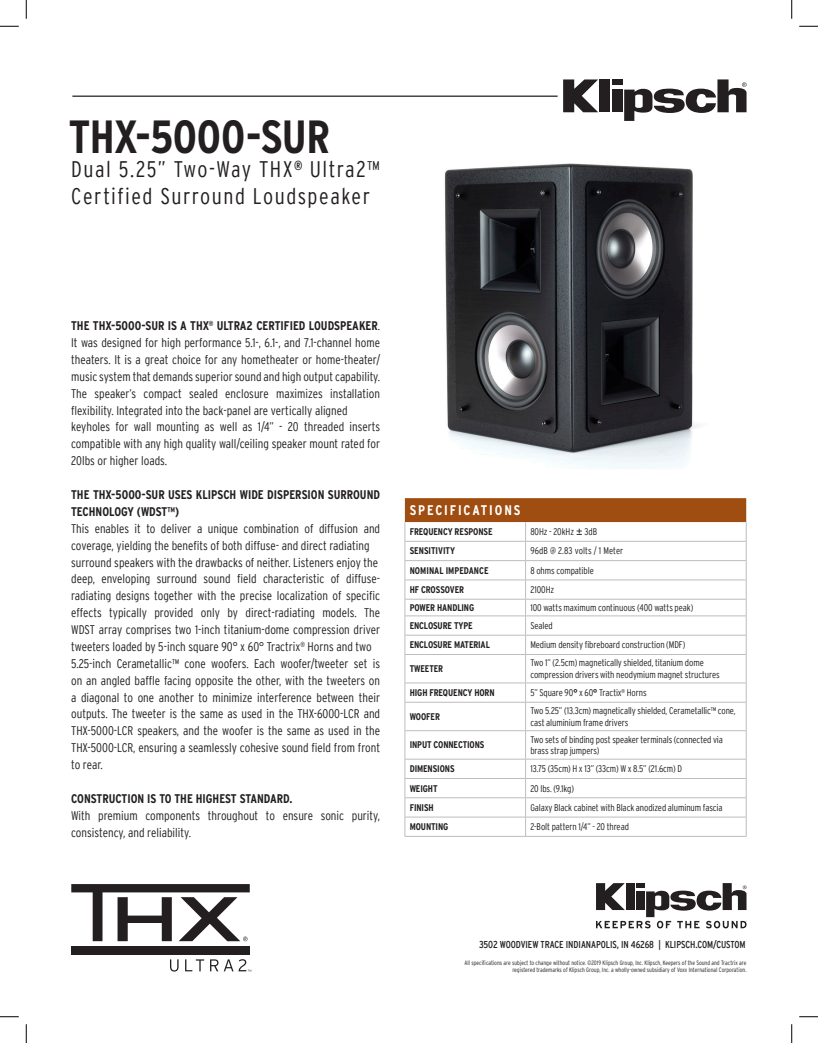
<style>
.page{position:relative;width:818px;height:1043px;background:#fff}
.page>*{position:absolute;margin:0;border:0;box-sizing:border-box;transform-origin:0 0}
.Serie_-_Black_Left{font:700 condensed 46.25px "Interstate";letter-spacing:-.01em;color:#231f20}
.Serie_-_Black_Left-2{font:300 condensed 22.5px "Interstate";letter-spacing:.065em;color:#231f20}
.Spec___Bold{font:700 condensed 13.88px "Interstate";letter-spacing:.135em;color:#fff}
.t1{font:300 condensed 12.5px/16.9px "Interstate";color:#231f20;text-align:justify}
.t2{font:700 condensed 12.5px/16.9px "Interstate";color:#231f20}
.t3{font:condensed 10px "Interstate";letter-spacing:-.005em;color:#231f20}
.Spec___Bold-2{font:300 condensed 9.62px/11.8px "Interstate";letter-spacing:-.01em;color:#231f20}
.Spec___Bold-3{font:700 condensed 9.62px "Interstate";letter-spacing:-.01em;color:#231f20}
.Spec___Bold-4{font:300 condensed 9.62px "Interstate";letter-spacing:.01em;color:#231f20}
.t4{font:300 condensed 6.25px/7.5px "Interstate";color:#231f20;text-align:right}
.s1{font-weight:700}
</style>
<div class="page">
<img style="left:413px;top:79px;width:334px;height:390px">
<hr style="left:72px;top:96px;width:485px;height:1px;background:#231f20">
<svg style="left:404px;top:498px;width:343px;height:338px"></svg>
<hr style="left:525px;top:541px;width:221px;height:1px;background:#bcbdc0">
<hr style="left:404px;top:560px;width:121px;height:1px;background:#bcbdc0">
<hr style="left:525px;top:560px;width:221px;height:1px;background:#bcbdc0">
<hr style="left:404px;top:579px;width:121px;height:1px;background:#bcbdc0">
<hr style="left:525px;top:579px;width:221px;height:1px;background:#bcbdc0">
<hr style="left:404px;top:599px;width:121px;height:1px;background:#bcbdc0">
<hr style="left:525px;top:599px;width:221px;height:1px;background:#bcbdc0">
<hr style="left:404px;top:615px;width:121px;height:1px;background:#bcbdc0">
<hr style="left:525px;top:615px;width:221px;height:1px;background:#bcbdc0">
<hr style="left:404px;top:635px;width:121px;height:1px;background:#bcbdc0">
<hr style="left:525px;top:635px;width:221px;height:1px;background:#bcbdc0">
<hr style="left:404px;top:654px;width:121px;height:1px;background:#bcbdc0">
<hr style="left:525px;top:654px;width:221px;height:1px;background:#bcbdc0">
<hr style="left:404px;top:682px;width:121px;height:1px;background:#bcbdc0">
<hr style="left:525px;top:682px;width:221px;height:1px;background:#bcbdc0">
<hr style="left:404px;top:702px;width:121px;height:1px;background:#bcbdc0">
<hr style="left:525px;top:702px;width:221px;height:1px;background:#bcbdc0">
<hr style="left:404px;top:730px;width:121px;height:1px;background:#bcbdc0">
<hr style="left:525px;top:730px;width:221px;height:1px;background:#bcbdc0">
<hr style="left:404px;top:759px;width:121px;height:1px;background:#bcbdc0">
<hr style="left:525px;top:759px;width:221px;height:1px;background:#bcbdc0">
<hr style="left:404px;top:778px;width:121px;height:1px;background:#bcbdc0">
<hr style="left:525px;top:778px;width:221px;height:1px;background:#bcbdc0">
<hr style="left:404px;top:797px;width:121px;height:1px;background:#bcbdc0">
<hr style="left:525px;top:797px;width:221px;height:1px;background:#bcbdc0">
<hr style="left:404px;top:816px;width:121px;height:1px;background:#bcbdc0">
<hr style="left:525px;top:816px;width:221px;height:1px;background:#bcbdc0">
<hr style="left:404px;top:836px;width:121px;height:1px;background:#bcbdc0">
<hr style="left:525px;top:836px;width:221px;height:1px;background:#bcbdc0">
<svg style="left:596px;top:883px;width:150px;height:45px"></svg>
<svg style="left:563px;top:79px;width:35px;height:33px"></svg>
<div style="left:599px;top:79px;width:10px;height:33px;background:#231f20"></div>
<div style="left:612px;top:79px;width:10px;height:6px;background:#231f20"></div>
<div style="left:612px;top:90px;width:10px;height:22px;background:#231f20"></div>
<svg style="left:624px;top:79px;width:122px;height:42px"></svg>
<div style="left:71px;top:946px;width:179px;height:9px;background:#231f20"></div>
<svg style="left:71px;top:884px;width:179px;height:57px"></svg>
<svg style="left:170px;top:959px;width:8px;height:12px"></svg>
<svg style="left:185px;top:959px;width:19px;height:12px"></svg>
<svg style="left:210px;top:959px;width:8px;height:12px"></svg>
<svg style="left:224px;top:959px;width:27px;height:12px"></svg>
<svg style="left:0;top:25px;width:19px;height:2px"></svg>
<svg style="left:799px;top:25px;width:19px;height:2px"></svg>
<svg style="left:0;top:1016px;width:19px;height:1px"></svg>
<svg style="left:799px;top:1016px;width:19px;height:1px"></svg>
<svg style="left:25px;top:0;width:2px;height:19px"></svg>
<svg style="left:25px;top:1024px;width:2px;height:18px"></svg>
<svg style="left:791px;top:0;width:1px;height:19px"></svg>
<svg style="left:791px;top:1024px;width:1px;height:18px"></svg>
<p class="Serie_-_Black_Left" style="left:69px;top:111px;width:263px">THX-5000-SUR</p>
<p class="Serie_-_Black_Left-2" style="left:71px;top:157px;width:310px">Dual 5.25” Two-Way THX<sup>®</sup> Ultra2™</p>
<p class="Serie_-_Black_Left-2" style="left:71px;top:184px;width:300px">Certified Surround Loudspeaker</p>
<p class="t1" style="left:71px;top:317px;width:310px"><span class="s1">THE THX-5000-SUR IS A THX</span><sup>®</sup> <span class="s1">ULTRA2 CERTIFIED LOUDSPEAKER</span>.<br>It was designed for high performance 5.1-, 6.1-, and 7.1-channel home theaters. It is a great choice for any hometheater or home-theater/ music system that demands superior sound and high output capability.<br>The speaker’s compact sealed enclosure maximizes installation flexibility. Integrated into the back-panel are vertically aligned</p>
<p class="t1" style="left:71px;top:418px;width:310px">keyholes for wall mounting as well as 1/4” - 20 threaded inserts compatible with any high quality wall/ceiling speaker mount rated for 20lbs or higher loads.</p>
<p class="t2" style="left:71px;top:486px;width:310px">THE THX-5000-SUR USES KLIPSCH WIDE DISPERSION SURROUND<br>TECHNOLOGY (WDST™)</p>
<p class="t1" style="left:71px;top:520px;width:310px">This enables it to deliver a unique combination of diffusion and coverage, yielding the benefits of both diffuse- and direct radiating</p>
<p class="t1" style="left:71px;top:553px;width:308px">surround speakers with the drawbacks of neither. Listeners enjoy the</p>
<p class="t1" style="left:71px;top:570px;width:310px">deep, enveloping surround sound field characteristic of diffuse&shy;radiating designs together with the precise localization of specific effects typically provided only by direct-radiating models. The WDST array comprises two 1-inch titanium-dome compression driver tweeters loaded by 5-inch square 90° x 60° Tractrix<sup>®</sup> Horns and two</p>
<p class="t1" style="left:71px;top:655px;width:310px">5.25-inch Cerametallic™ cone woofers. Each woofer/tweeter set is on an angled baffle facing opposite the other, with the tweeters on a diagonal to one another to minimize interference between their outputs. The tweeter is the same as used in the THX-6000-LCR and THX-5000-LCR speakers, and the woofer is the same as used in the THX-5000-LCR, ensuring a seamlessly cohesive sound field from front to rear.</p>
<p class="t2" style="left:71px;top:790px;width:223px">CONSTRUCTION IS TO THE HIGHEST STANDARD.</p>
<p class="t1" style="left:71px;top:807px;width:310px">With premium components throughout to ensure sonic purity, consistency, and reliability.</p>
<p class="Spec___Bold" style="left:409px;top:503px;width:112px">SPECIFICATIONS</p>
<p class="Spec___Bold-3" style="left:409px;top:526px;width:84px">FREQUENCY RESPONSE</p>
<p class="Spec___Bold-2" style="left:530px;top:526px;width:68px">80Hz - 20kHz ± 3dB</p>
<p class="Spec___Bold-3" style="left:409px;top:545px;width:47px">SENSITIVITY</p>
<p class="Spec___Bold-4" style="left:530px;top:545px;width:94px">96dB @ 2.83 volts / 1 Meter</p>
<p class="Spec___Bold-3" style="left:409px;top:565px;width:80px">NOMINAL IMPEDANCE</p>
<p class="Spec___Bold-2" style="left:530px;top:564px;width:65px">8 ohms compatible</p>
<p class="Spec___Bold-3" style="left:409px;top:584px;width:56px">HF CROSSOVER</p>
<p class="Spec___Bold-2" style="left:530px;top:584px;width:25px">2100Hz</p>
<p class="Spec___Bold-3" style="left:409px;top:602px;width:66px">POWER HANDLING</p>
<p class="Spec___Bold-2" style="left:530px;top:602px;width:164px">100 watts maximum continuous (400 watts peak)</p>
<p class="Spec___Bold-3" style="left:409px;top:620px;width:65px">ENCLOSURE TYPE</p>
<p class="Spec___Bold-2" style="left:530px;top:619px;width:24px">Sealed</p>
<p class="Spec___Bold-3" style="left:409px;top:639px;width:82px">ENCLOSURE MATERIAL</p>
<p class="Spec___Bold-2" style="left:530px;top:639px;width:157px">Medium density fibreboard construction (MDF)</p>
<p class="Spec___Bold-3" style="left:409px;top:663px;width:35px">TWEETER</p>
<p class="Spec___Bold-2" style="left:530px;top:657px;width:191px">Two 1” (2.5cm) magnetically shielded, titanium dome compression drivers with neodymium magnet structures</p>
<p class="Spec___Bold-3" style="left:409px;top:687px;width:86px">HIGH FREQUENCY HORN</p>
<p class="Spec___Bold-2" style="left:530px;top:687px;width:118px">5” Square 90<span class="s1">°</span> x 60<span class="s1">°</span> Tractix<sup>®</sup> Horns</p>
<p class="Spec___Bold-3" style="left:409px;top:711px;width:32px">WOOFER</p>
<p class="Spec___Bold-2" style="left:530px;top:704px;width:207px">Two 5.25” (13.3cm) magnetically shielded, Cerametallic™ cone, cast aluminium frame drivers</p>
<p class="Spec___Bold-3" style="left:409px;top:739px;width:76px">INPUT CONNECTIONS</p>
<p class="Spec___Bold-2" style="left:530px;top:733px;width:194px">Two sets of binding post speaker terminals (connected via brass strap jumpers)</p>
<p class="Spec___Bold-3" style="left:409px;top:763px;width:46px">DIMENSIONS</p>
<p class="Spec___Bold-2" style="left:530px;top:763px;width:153px">13.75 (35cm) H x 13” (33cm) W x 8.5” (21.6cm) D</p>
<p class="Spec___Bold-3" style="left:409px;top:782px;width:29px">WEIGHT</p>
<p class="Spec___Bold-2" style="left:530px;top:782px;width:45px">20 lbs. (9.1kg)</p>
<p class="Spec___Bold-3" style="left:409px;top:802px;width:25px">FINISH</p>
<p class="Spec___Bold-2" style="left:530px;top:801px;width:194px">Galaxy Black cabinet with Black anodized aluminum fascia</p>
<p class="Spec___Bold-3" style="left:409px;top:821px;width:40px">MOUNTING</p>
<p class="Spec___Bold-2" style="left:530px;top:821px;width:100px">2-Bolt pattern 1/4” - 20 thread</p>
<p class="t3" style="left:479px;top:938px;width:268px">3502 WOODVIEW TRACE INDIANAPOLIS, IN 46268 | KLIPSCH.COM/CUSTOM</p>
<p class="t4" style="left:464px;top:959px;width:283px">All specifications are subject to change without notice. ©2019 Klipsch Group, Inc. Klipsch, Keepers of the Sound and Tractrix are registered trademarks of Klipsch Group, Inc. a wholly-owned subsidiary of Voxx International Corporation.</p>
</div>
